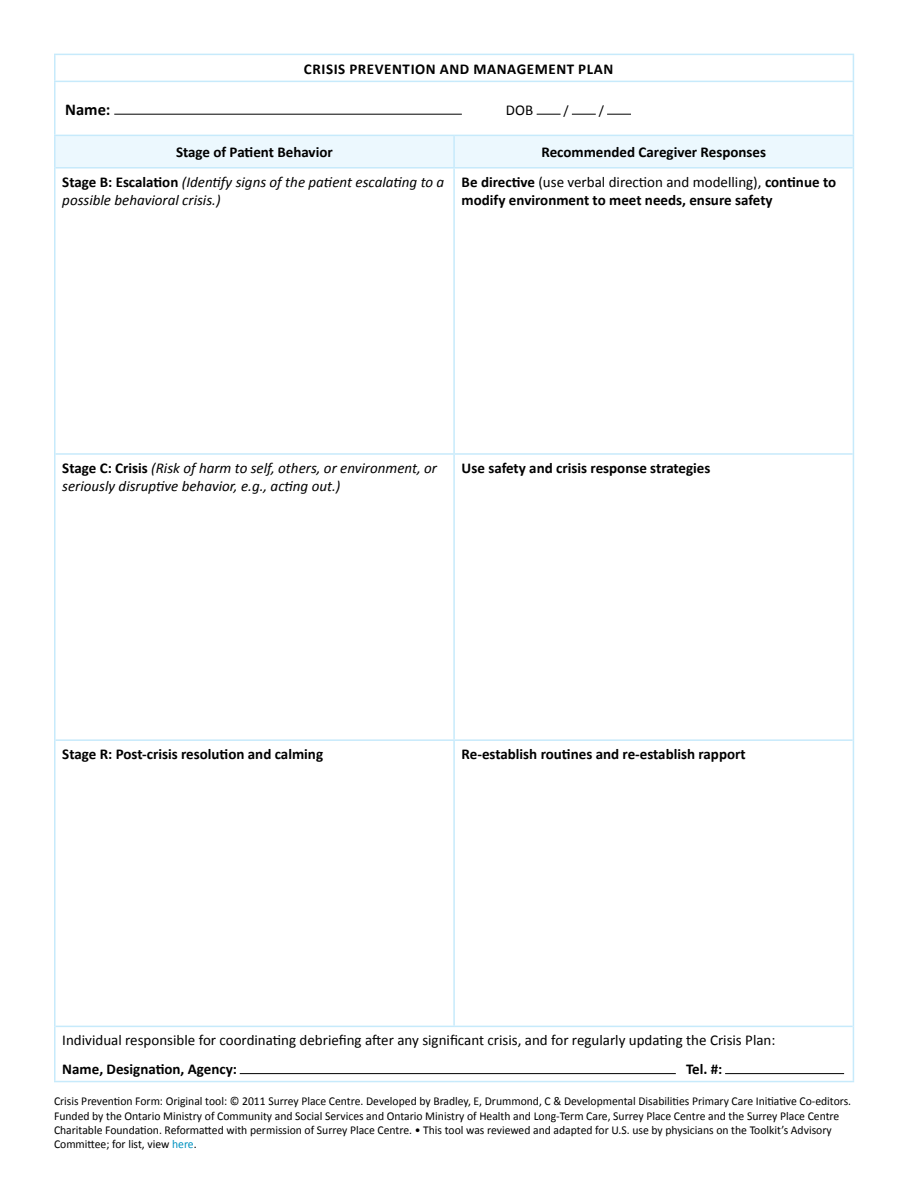
<style>
.page{position:relative;width:918px;height:1188px;background:#fff}
.page>*{position:absolute;margin:0;border:0;box-sizing:border-box;transform-origin:0 0}
.Helvetica_75_2012{font:700 16.5px "Calibri";color:#000}
.t1{font:700 15px/18px "Calibri";color:#000}
.t2{font:italic 15px/18px "Calibri";color:#000}
.Helvetica_75_2012-2{font:15px "Calibri";color:#000}
.t3{font:700 15px "Calibri";letter-spacing:.04em;color:#000}
.Helvetica_75_2012-3{font:13.5px "Calibri";color:#000}
.Default{font:12px/14.4px "Calibri";color:#000}
.s1{font-weight:700;font-style:normal}
.s2{font-weight:400}
.s3{color:#0092c0}
</style>
<div class="page">
<div style="left:56px;top:136px;width:797px;height:31px;background:#ecf8fe"></div>
<hr style="left:54px;top:55px;width:2px;height:26px;background:#c7eafb">
<hr style="left:54px;top:82px;width:2px;height:53px;background:#c7eafb">
<hr style="left:54px;top:54px;width:400px;height:1px;background:#c7eafb">
<hr style="left:454px;top:54px;width:400px;height:1px;background:#c7eafb">
<svg style="left:853px;top:55px;width:1px;height:26px"></svg>
<hr style="left:853px;top:82px;width:1px;height:53px;background:#c7eafb">
<hr style="left:54px;top:136px;width:2px;height:32px;background:#c7eafb">
<hr style="left:54px;top:81px;width:400px;height:1px;background:#c7eafb">
<hr style="left:454px;top:81px;width:400px;height:1px;background:#c7eafb">
<hr style="left:54px;top:135px;width:400px;height:1px;background:#c7eafb">
<hr style="left:454px;top:135px;width:400px;height:1px;background:#c7eafb">
<hr style="left:453px;top:136px;width:2px;height:31px;background:#c7eafb">
<hr style="left:853px;top:136px;width:1px;height:32px;background:#c7eafb">
<hr style="left:54px;top:168px;width:2px;height:286px;background:#c7eafb">
<hr style="left:54px;top:454px;width:2px;height:286px;background:#c7eafb">
<hr style="left:54px;top:740px;width:2px;height:286px;background:#c7eafb">
<hr style="left:54px;top:1026px;width:2px;height:55px;background:#c7eafb">
<hr style="left:56px;top:167px;width:398px;height:2px;background:#c7eafb">
<hr style="left:56px;top:453px;width:398px;height:2px;background:#c7eafb">
<hr style="left:56px;top:739px;width:398px;height:2px;background:#c7eafb">
<hr style="left:56px;top:1026px;width:398px;height:1px;background:#c7eafb">
<hr style="left:54px;top:1081px;width:400px;height:1px;background:#c7eafb">
<hr style="left:454px;top:1081px;width:400px;height:1px;background:#c7eafb">
<hr style="left:453px;top:169px;width:2px;height:284px;background:#c7eafb">
<hr style="left:853px;top:168px;width:1px;height:286px;background:#c7eafb">
<hr style="left:453px;top:455px;width:2px;height:284px;background:#c7eafb">
<hr style="left:853px;top:454px;width:1px;height:286px;background:#c7eafb">
<hr style="left:453px;top:741px;width:2px;height:285px;background:#c7eafb">
<hr style="left:853px;top:740px;width:1px;height:286px;background:#c7eafb">
<hr style="left:853px;top:1026px;width:1px;height:55px;background:#c7eafb">
<hr style="left:454px;top:167px;width:399px;height:2px;background:#c7eafb">
<hr style="left:454px;top:453px;width:399px;height:2px;background:#c7eafb">
<hr style="left:454px;top:739px;width:399px;height:2px;background:#c7eafb">
<hr style="left:454px;top:1026px;width:399px;height:1px;background:#c7eafb">
<hr style="left:114px;top:114px;width:348px;height:1px;background:#000">
<svg style="left:537px;top:114px;width:24px;height:1px"></svg>
<svg style="left:572px;top:114px;width:24px;height:1px"></svg>
<svg style="left:607px;top:114px;width:24px;height:1px"></svg>
<hr style="left:240px;top:1073px;width:436px;height:1px;background:#000">
<hr style="left:725px;top:1073px;width:119px;height:1px;background:#000">
<p class="t3" style="left:304px;top:59px;width:311px">CRISIS PREVENTION AND MANAGEMENT PLAN</p>
<p class="Helvetica_75_2012" style="left:65px;top:99px;width:47px">Name:</p>
<p class="Helvetica_75_2012-2" style="left:506px;top:100px;width:29px">DOB</p>
<p class="Helvetica_75_2012-3" style="left:564px;top:102px;width:7px">/</p>
<p class="Helvetica_75_2012-3" style="left:599px;top:102px;width:7px">/</p>
<p class="t1" style="left:176px;top:143px;width:158px">Stage of Patient Behavior</p>
<p class="t1" style="left:541px;top:143px;width:226px">Recommended Caregiver Responses</p>
<p class="t2" style="left:62px;top:172px;width:384px"><span class="s1">Stage B: Escalation</span> (Identify signs of the patient escalating to a possible behavioral crisis.)</p>
<p class="t1" style="left:462px;top:173px;width:376px">Be directive <span class="s2">(use verbal direction and modelling),</span> continue to modify environment to meet needs, ensure safety</p>
<p class="t2" style="left:62px;top:458px;width:376px"><span class="s1">Stage C: Crisis</span> (Risk of harm to self, others, or environment, or seriously disruptive behavior, e.g., acting out.)</p>
<p class="t1" style="left:462px;top:459px;width:250px">Use safety and crisis response strategies</p>
<p class="t1" style="left:62px;top:745px;width:262px">Stage R: Post-crisis resolution and calming</p>
<p class="t1" style="left:462px;top:745px;width:286px">Re-establish routines and re-establish rapport</p>
<p class="Helvetica_75_2012-2" style="left:62px;top:1031px;width:715px">Individual responsible for coordinating debriefing after any significant crisis, and for regularly updating the Crisis Plan:</p>
<p class="t1" style="left:62px;top:1060px;width:176px">Name, Designation, Agency:</p>
<p class="t1" style="left:686px;top:1060px;width:38px">Tel. #:</p>
<p class="Default" style="left:54px;top:1094px;width:799px">Crisis Prevention Form: Original tool: © 2011 Surrey Place Centre. Developed by Bradley, E, Drummond, C &amp; Developmental Disabilities Primary Care Initiative Co-editors.<br>Funded by the Ontario Ministry of Community and Social Services and Ontario Ministry of Health and Long-Term Care, Surrey Place Centre and the Surrey Place Centre Charitable Foundation. Reformatted with permission of Surrey Place Centre. • This tool was reviewed and adapted for U.S. use by physicians on the Toolkit’s Advisory Committee; for list, view <span class="s3">here</span>.</p>
</div>
